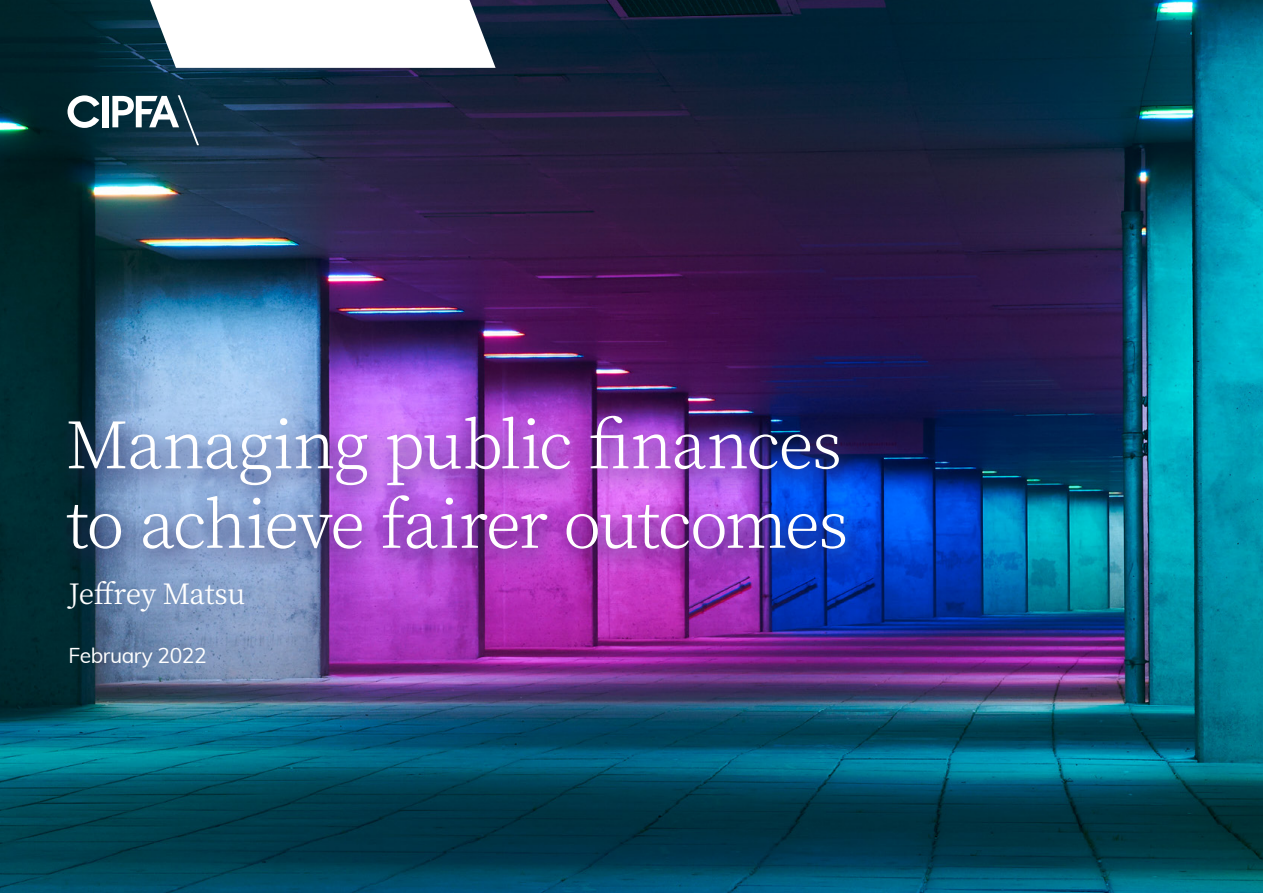
<style>
.page{position:relative;width:1263px;height:893px;background:#fff}
.page>*{position:absolute;margin:0;border:0;box-sizing:border-box;transform-origin:0 0}
.Heading{font:300 64.5px/79.5px "Noto Serif JP";letter-spacing:-.03em;color:#fff}
.Body{font:28.2px "Noto Serif JP";letter-spacing:-.015em;color:#fff}
.Heading-2{font:21px "Muli";letter-spacing:-.02em;color:#fff}
</style>
<div class="page">
<img style="left:0;top:0;width:1263px;height:893px">
<img style="left:55px;top:405px;width:813px;height:170px">
<div style="left:102px;top:96px;width:6px;height:31px;background:#fff"></div>
<svg style="left:112px;top:95px;width:87px;height:50px"></svg>
<svg style="left:67px;top:95px;width:32px;height:33px"></svg>
<svg style="left:50px;top:0;width:446px;height:68px"></svg>
<p class="Heading" style="left:66px;top:406px;width:784px">Managing public finances to achieve fairer outcomes</p>
<p class="Body" style="left:69px;top:578px;width:178px">Jeffrey Matsu</p>
<p class="Heading-2" style="left:69px;top:640px;width:140px">February 2022</p>
</div>
